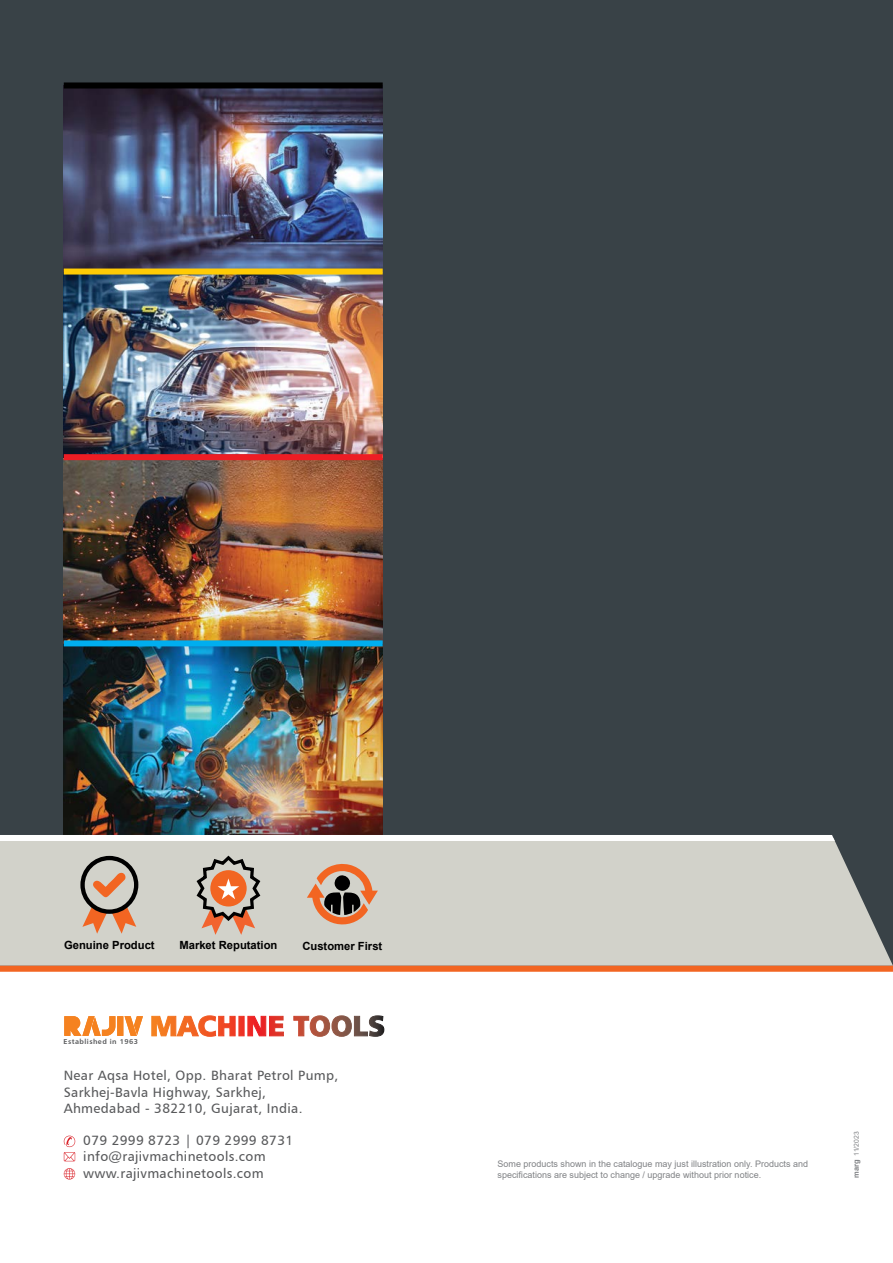
<style>
.page{position:relative;width:893px;height:1263px;background:#fff}
.page>*{position:absolute;margin:0;border:0;box-sizing:border-box;transform-origin:0 0}
.t1{font:13.5px/16.2px "Humanist 777 BT Roman B";letter-spacing:.025em;color:#58595b}
.t2{font:700 11.25px "Arial";color:#000}
.t3{font:9px/10.8px "Arial";color:#808285}
.t4{font:7.05px "Humanist 777 BT Bold B";letter-spacing:.065em;color:#58595b}
.t5{font:6.75px "Arial";color:#808285}
.s1{font-weight:700;font-size:7.5px}
</style>
<div class="page">
<div style="left:0;top:0;width:893px;height:966px;background:#394247"></div>
<img style="left:64px;top:646px;width:319px;height:189px">
<img style="left:64px;top:460px;width:319px;height:180px">
<img style="left:64px;top:275px;width:319px;height:179px">
<img style="left:64px;top:88px;width:319px;height:181px">
<div style="left:0;top:838px;width:893px;height:128px;background:#d2d2ca"></div>
<svg style="left:64px;top:1135px;width:11px;height:26px"></svg>
<svg style="left:64px;top:1168px;width:11px;height:11px"></svg>
<svg style="left:64px;top:1016px;width:79px;height:20px"></svg>
<svg style="left:152px;top:1015px;width:232px;height:22px"></svg>
<svg style="left:80px;top:856px;width:58px;height:78px;background:#b69a88"></svg>
<svg style="left:194px;top:853px;width:68px;height:82px;background:#c09e8a"></svg>
<svg style="left:307px;top:863px;width:71px;height:70px;background:#b99782"></svg>
<div style="left:64px;top:269px;width:319px;height:6px;background:#ffcb05"></div>
<div style="left:64px;top:454px;width:319px;height:6px;background:#ed1d24"></div>
<div style="left:64px;top:640px;width:319px;height:6px;background:#00aeef"></div>
<div style="left:0;top:966px;width:893px;height:6px;background:#f26522"></div>
<div style="left:0;top:835px;width:833px;height:6px;background:#fff"></div>
<div style="left:64px;top:82px;width:319px;height:6px;background:#000"></div>
<p class="t2" style="left:64px;top:937px;width:92px">Genuine Product</p>
<p class="t2" style="left:179px;top:937px;width:100px">Market Reputation</p>
<p class="t2" style="left:302px;top:938px;width:82px">Customer First</p>
<p class="t4" style="left:64px;top:1037px;width:76px">Established in 1963</p>
<p class="t1" style="left:64px;top:1067px;width:276px">Near Aqsa Hotel, Opp. Bharat Petrol Pump,<br>Sarkhej-Bavla Highway, Sarkhej,<br>Ahmedabad - 382210, Gujarat, India.</p>
<p class="t1" style="left:83px;top:1132px;width:211px">079 2999 8723 | 079 2999 8731 info@rajivmachinetools.com www.rajivmachinetools.com</p>
<p class="t3" style="left:497px;top:1158px;width:312px">Some products shown in the catalogue may just illustration only. Products and specifications are subject to change / upgrade without prior notice.</p>
<p class="t5" style="left:852px;top:1178px;width:47px;rotate:-90deg"><span class="s1">marg</span> 11/2023</p>
</div>
